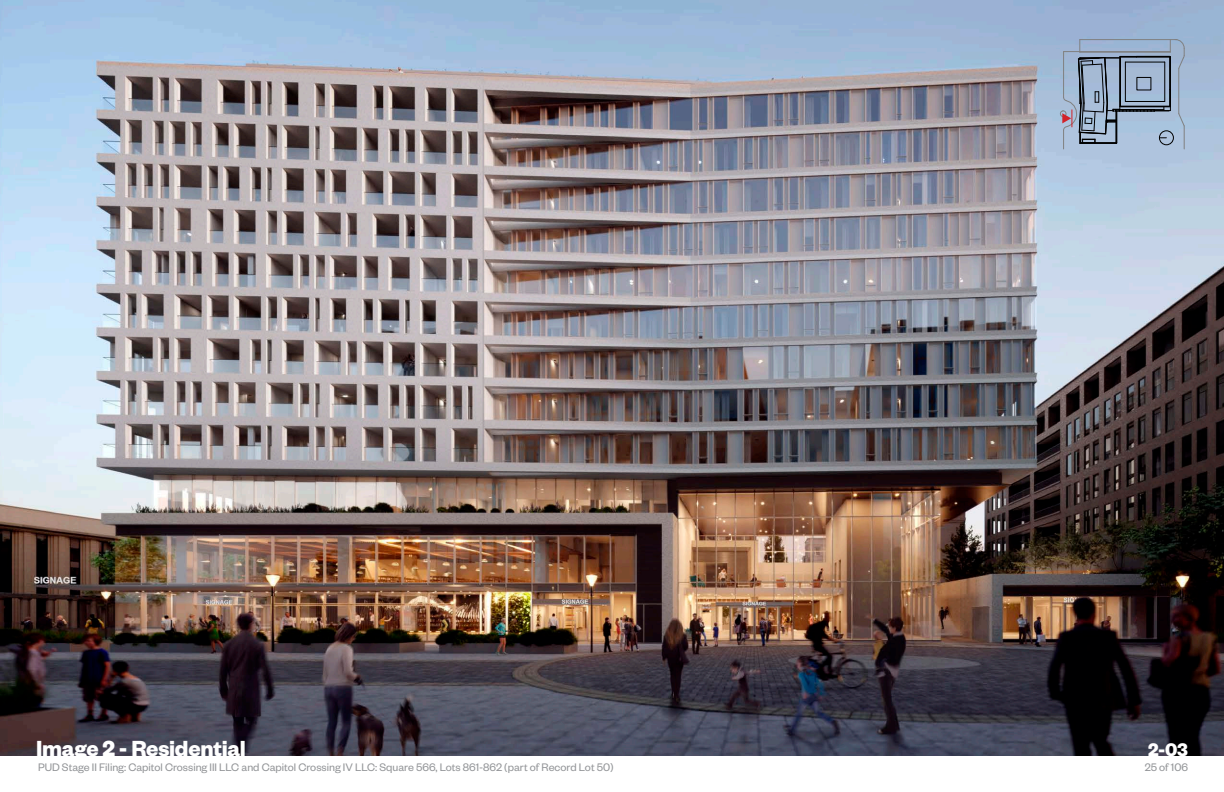
<style>
.page{position:relative;width:1224px;height:792px;background:#fff}
.page>*{position:absolute;margin:0;border:0;box-sizing:border-box;transform-origin:0 0}
.Page_Title{font:700 24px "Founders Grotesk";letter-spacing:-.01em;color:#fff}
.Section{font:700 20px "Founders Grotesk";color:#fff}
.t1{font:12px "Founders Grotesk";color:#939598}
</style>
<div class="page">
<img style="left:0;top:0;width:1224px;height:756px">
<svg style="left:1060px;top:39px;width:125px;height:110px;background:#91a3ba"></svg>
<p class="Page_Title" style="left:36px;top:733px;width:211px">Image 2 - Residential</p>
<p class="Section" style="left:1148px;top:737px;width:41px">2-03</p>
<p class="t1" style="left:38px;top:760px;width:577px">PUD Stage II Filing: Capitol Crossing III LLC and Capitol Crossing IV LLC: Square 566, Lots 861-862 (part of Record Lot 50)</p>
<p class="t1" style="left:1145px;top:760px;width:45px">25 of 106</p>
</div>
